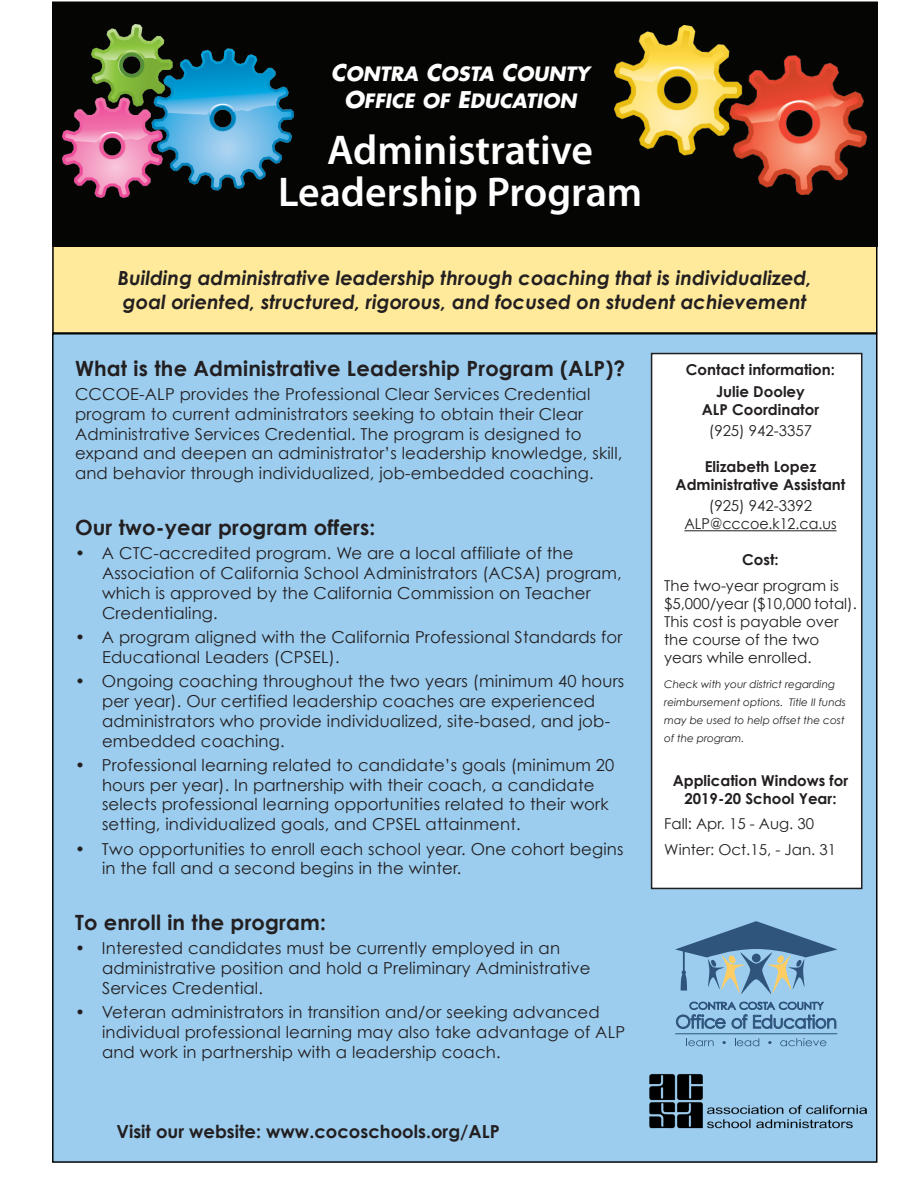
<style>
.page{position:relative;width:918px;height:1188px;background:#fff}
.page>*{position:absolute;margin:0;border:0;box-sizing:border-box;transform-origin:0 0}
.t1{font:600 41.7px/41.7px "Myriad Pro";color:#fff;text-align:center}
.BulletsCopy{font:700 21px "Century Gothic";letter-spacing:.01em;color:#231f20}
.t2{font:italic 700 19.5px "Century Gothic";color:#231f20}
.t3{font:italic 700 19.2px/27px "Futura Std";color:#fff;text-align:center}
.t4{font:700 18px "Century Gothic";color:#231f20}
.BulletsCopy-2{font:16.5px/19.8px "Century Gothic";letter-spacing:.01em;color:#231f20}
.BulletsCopy-3{font:15px/18px "Century Gothic";color:#231f20}
.Company_address{font:700 15px/18px "Century Gothic";color:#231f20;text-align:center}
.BulletsCopy-4{font:700 15px/18px "Century Gothic";color:#231f20;text-align:center}
.Company_address-2{font:15px "Century Gothic";color:#231f20}
.Contact{font:700 15px "Century Gothic";color:#231f20}
.Company_address-3{font:15px "Century Gothic";color:#231f20;scale:.95 1}
.Inside_Heading{font:700 15px "Century Gothic";color:#231f20}
.BulletsCopy-5{font:italic 10.5px/18px "Century Gothic";color:#231f20}
.s1{font-size:22.5px}
</style>
<div class="page">
<div style="left:52px;top:244px;width:826px;height:90px;background:#ffea9b"></div>
<div style="left:52px;top:2px;width:825px;height:245px;background:#050504"></div>
<div style="left:52px;top:332px;width:826px;height:831px;background:#9ccdef"></div>
<div style="left:652px;top:354px;width:210px;height:534px;background:#fff"></div>
<div style="left:651px;top:353px;width:211px;height:536px;border:2px solid #231f20"></div>
<hr style="left:684px;top:530px;width:153px;height:1px;background:#231f20">
<svg style="left:676px;top:1001px;width:160px;height:28px;background:#77a4c7"></svg>
<svg style="left:686px;top:1038px;width:28px;height:8px"></svg>
<svg style="left:722px;top:1041px;width:4px;height:3px"></svg>
<svg style="left:735px;top:1038px;width:24px;height:8px"></svg>
<svg style="left:768px;top:1041px;width:4px;height:3px"></svg>
<svg style="left:780px;top:1038px;width:46px;height:8px"></svg>
<svg style="left:675px;top:921px;width:162px;height:74px;background:#7ea7c4"></svg>
<hr style="left:675px;top:1034px;width:162px;height:1px;background:#30557c">
<img style="left:62px;top:24px;width:231px;height:174px">
<img style="left:614px;top:25px;width:252px;height:169px">
<img style="left:647px;top:1072px;width:219px;height:87px">
<p class="t3" style="left:331px;top:60px;width:260px"><span class="s1">C</span>ONTRA <span class="s1">C</span>OSTA <span class="s1">C</span>OUNTY<br><span class="s1">O</span>FFICE OF <span class="s1">E</span>DUCATION</p>
<p class="t1" style="left:278px;top:128px;width:366px">Administrative<br>Leadership Program</p>
<p class="t2" style="left:118px;top:266px;width:696px">Building administrative leadership through coaching that is individualized,</p>
<p class="t2" style="left:123px;top:289px;width:685px">goal oriented, structured, rigorous, and focused on student achievement</p>
<p class="BulletsCopy" style="left:75px;top:355px;width:552px">What is the Administrative Leadership Program (ALP)?</p>
<p class="BulletsCopy-2" style="left:75px;top:384px;width:549px">CCCOE-ALP provides the Professional Clear Services Credential program to current administrators seeking to obtain their Clear Administrative Services Credential. The program is designed to expand and deepen an administrator’s leadership knowledge, skill, and behavior through individualized, job-embedded coaching.</p>
<p class="BulletsCopy" style="left:75px;top:514px;width:302px">Our two-year program offers:</p>
<p class="BulletsCopy-2" style="left:102px;top:543px;width:521px;text-indent:-27px">• A CTC-accredited program. We are a local affiliate of the Association of California School Administrators (ACSA) program, which is approved by the California Commission on Teacher Credentialing.</p>
<p class="BulletsCopy-2" style="left:102px;top:627px;width:522px;text-indent:-27px">• A program aligned with the California Professional Standards for<br>Educational Leaders (CPSEL).</p>
<p class="BulletsCopy-2" style="left:102px;top:671px;width:524px;text-indent:-27px">• Ongoing coaching throughout the two years (minimum 40 hours per year). Our certified leadership coaches are experienced administrators who provide individualized, site-based, and job&shy;embedded coaching.</p>
<p class="BulletsCopy-2" style="left:102px;top:755px;width:514px;text-indent:-27px">• Professional learning related to candidate’s goals (minimum 20 hours per year). In partnership with their coach, a candidate selects professional learning opportunities related to their work setting, individualized goals, and CPSEL attainment.</p>
<p class="BulletsCopy-2" style="left:102px;top:838px;width:523px;text-indent:-27px">• Two opportunities to enroll each school year. One cohort begins in the fall and a second begins in the winter.</p>
<p class="BulletsCopy" style="left:75px;top:909px;width:253px">To enroll in the program:</p>
<p class="BulletsCopy-2" style="left:102px;top:938px;width:490px;text-indent:-27px">• Interested candidates must be currently employed in an administrative position and hold a Preliminary Administrative<br>Services Credential.</p>
<p class="BulletsCopy-2" style="left:102px;top:1002px;width:525px;text-indent:-27px">• Veteran administrators in transition and/or seeking advanced individual professional learning may also take advantage of ALP and work in partnership with a leadership coach.</p>
<p class="t4" style="left:116px;top:1120px;width:385px">Visit our website: www.cocoschools.org/ALP</p>
<p class="Contact" style="left:686px;top:360px;width:151px">Contact information:</p>
<p class="Company_address" style="left:702px;top:383px;width:119px">Julie Dooley<br>ALP Coordinator</p>
<p class="Company_address-2" style="left:709px;top:422px;width:105px">(925) 942-3357</p>
<p class="Company_address" style="left:676px;top:458px;width:171px">Elizabeth Lopez<br>Administrative Assistant</p>
<p class="Company_address-2" style="left:709px;top:497px;width:105px">(925) 942-3392</p>
<p class="Company_address-3" style="left:684px;top:515px;width:162px">ALP@cccoe.k12.ca.us</p>
<p class="Inside_Heading" style="left:742px;top:550px;width:38px">Cost:</p>
<p class="BulletsCopy-3" style="left:664px;top:576px;width:176px">The two-year program is</p>
<p class="BulletsCopy-3" style="left:664px;top:594px;width:194px">$5,000/year ($10,000 total).</p>
<p class="BulletsCopy-3" style="left:664px;top:612px;width:176px">This cost is payable over the course of the two years while enrolled.</p>
<p class="BulletsCopy-5" style="left:664px;top:675px;width:183px">Check with your district regarding reimbursement options. Title II funds may be used to help offset the cost of the program.</p>
<p class="BulletsCopy-4" style="left:673px;top:771px;width:177px">Application Windows for<br>2019-20 School Year:</p>
<p class="BulletsCopy-3" style="left:664px;top:815px;width:152px">Fall: Apr. 15 - Aug. 30</p>
<p class="BulletsCopy-3" style="left:664px;top:840px;width:173px">Winter: Oct.15, - Jan. 31</p>
</div>
